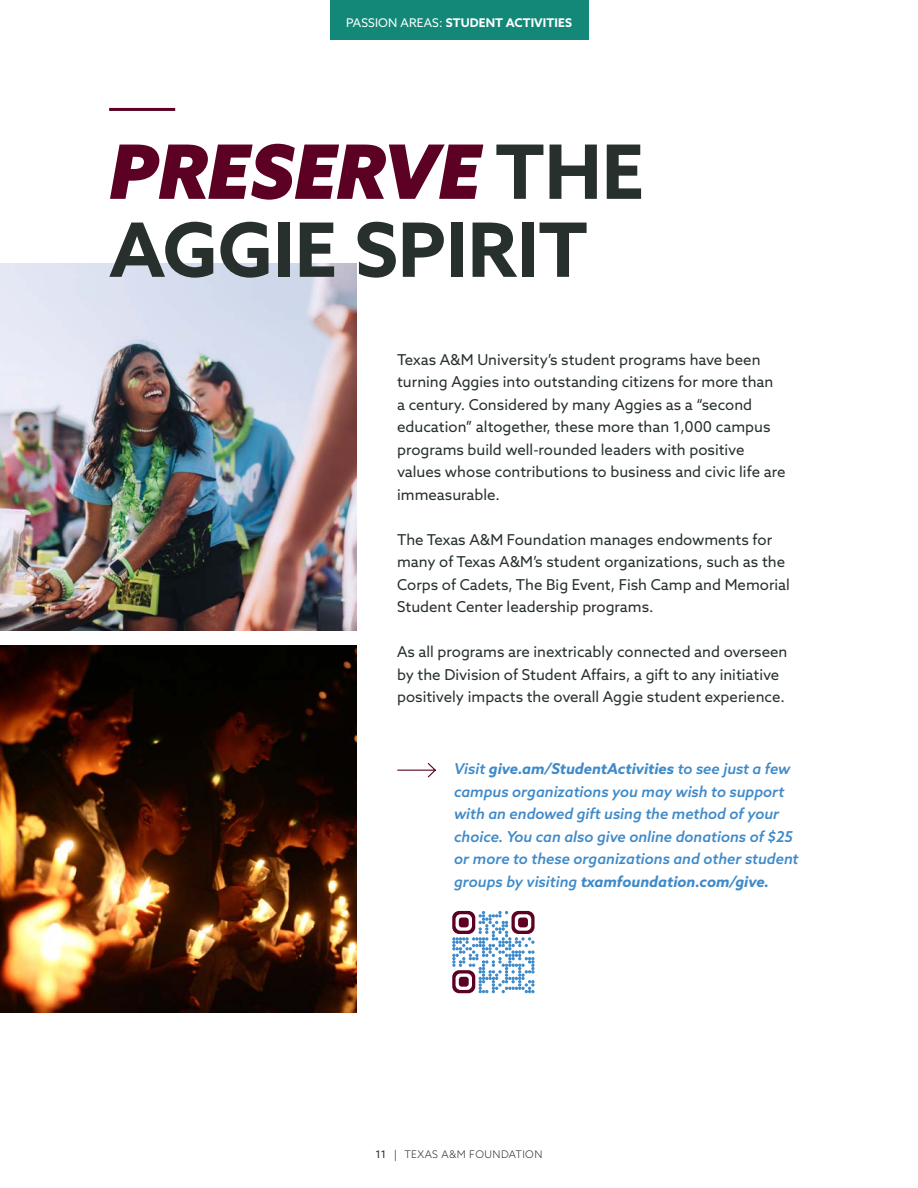
<style>
.page{position:relative;width:918px;height:1188px;background:#fff}
.page>*{position:absolute;margin:0;border:0;box-sizing:border-box;transform-origin:0 0}
.t1{font:700 75px/78px "Azo Sans";color:#27302c}
.t2{font:15px/22.5px "Azo Sans";color:#27302c}
.t3{font:italic 500 15px/22.5px "Azo Sans";color:#408ac9}
.t4{font:700 12px "Azo Sans";letter-spacing:.01em;color:#fff}
.t5{font:300 10.5px "Azo Sans";letter-spacing:.04em;color:#27302c}
.t6{font:10.5px "Azo Sans";color:#27302c}
.s1{font-weight:400}
.s2{font-weight:900;font-style:italic;color:#5c0024}
.s3{font-weight:700}
</style>
<div class="page">
<div style="left:330px;top:0;width:259px;height:40px;background:#138879"></div>
<img style="left:0;top:263px;width:356px;height:367px">
<img style="left:0;top:646px;width:356px;height:367px">
<svg style="left:397px;top:763px;width:39px;height:15px"></svg>
<hr style="left:109px;top:108px;width:66px;height:3px;background:#5c0024">
<svg style="left:452px;top:911px;width:83px;height:82px"></svg>
<div style="left:459px;top:977px;width:10px;height:10px;background:#5c0024;border-radius:3px"></div>
<p class="t4" style="left:346px;top:14px;width:227px"><span class="s1">PASSION AREAS:</span> STUDENT ACTIVITIES</p>
<p class="t1" style="left:109px;top:132px;width:536px"><span class="s2">PRESERVE</span> THE<br>AGGIE SPIRIT</p>
<p class="t2" style="left:397px;top:348px;width:390px">Texas A&amp;M University’s student programs have been turning Aggies into outstanding citizens for more than<br>a century. Considered by many Aggies as a “second education” altogether, these more than 1,000 campus programs build well-rounded leaders with positive values whose contributions to business and civic life are immeasurable.</p>
<p class="t2" style="left:397px;top:528px;width:394px">The Texas A&amp;M Foundation manages endowments for many of Texas A&amp;M’s student organizations, such as the Corps of Cadets, The Big Event, Fish Camp and Memorial Student Center leadership programs.</p>
<p class="t2" style="left:397px;top:640px;width:392px">As all programs are inextricably connected and overseen by the Division of Student Affairs, a gift to any initiative positively impacts the overall Aggie student experience.</p>
<p class="t3" style="left:454px;top:758px;width:346px">Visit <span class="s3">give.am/StudentActivities</span> to see just a few campus organizations you may wish to support with an endowed gift using the method of your choice. You can also give online donations of $25 or more to these organizations and other student groups by visiting <span class="s3">txamfoundation.com/give.</span></p>
<p class="t6" style="left:376px;top:1148px;width:12px">11</p>
<p class="t5" style="left:404px;top:1148px;width:140px">TEXAS A&amp;M FOUNDATION</p>
</div>
